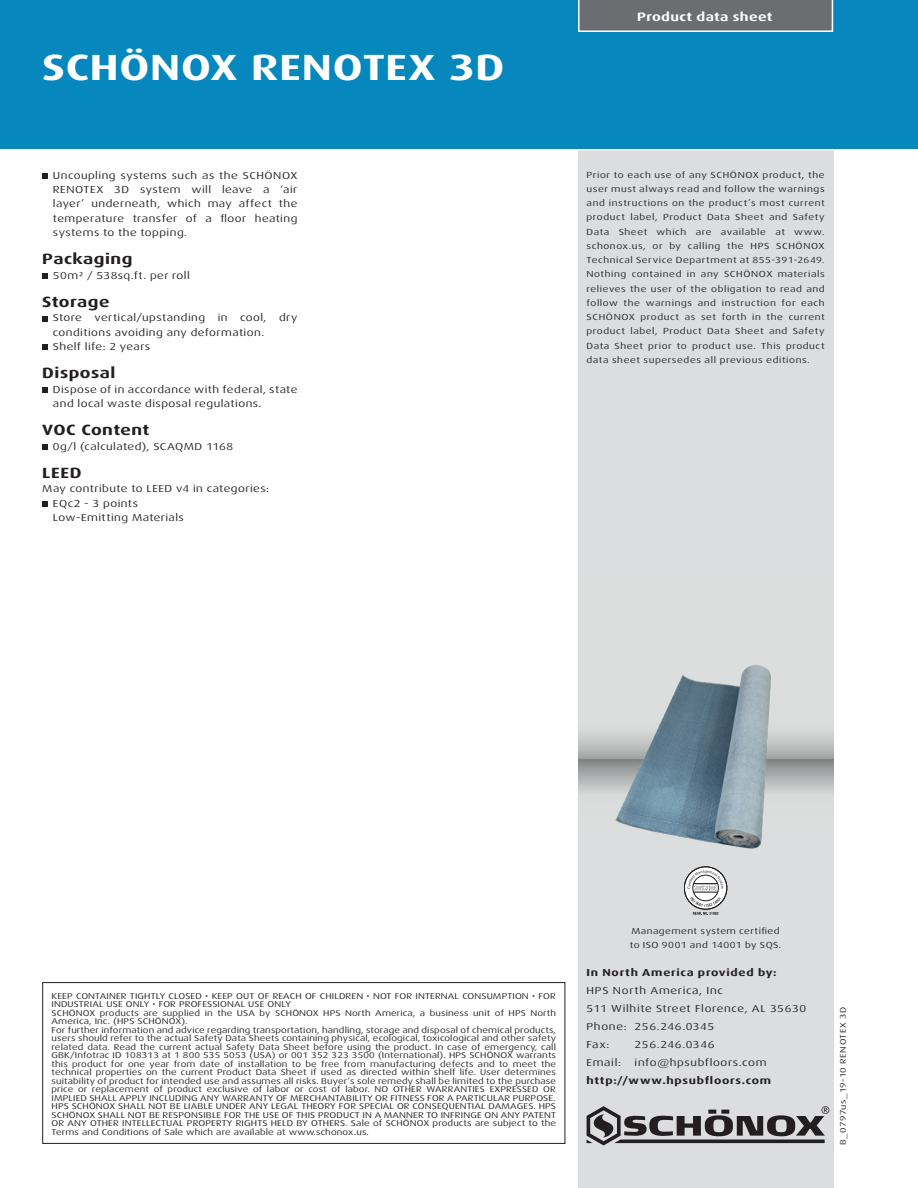
<style>
.page{position:relative;width:918px;height:1188px;background:#fff}
.page>*{position:absolute;margin:0;border:0;box-sizing:border-box;transform-origin:0 0}
.t1{font:700 36.45px "Dax Wide";letter-spacing:.015em;color:#fff;scale:1.11 1}
.t2{font:700 14.85px "Dax Wide";letter-spacing:.03em;color:#231f20;scale:1.11 1}
.t3{font:700 12.15px "Dax Wide";letter-spacing:.03em;color:#fff;scale:1.11 1}
.t4{font:10.2px/14.2px "Dax Wide";letter-spacing:.04em;color:#231f20;scale:1.11 1}
.t5{font:10.2px/18px "Dax Wide";letter-spacing:.06em;color:#231f20;scale:1.11 1}
.t6{font:700 10.2px "Dax Wide";letter-spacing:.065em;color:#231f20;scale:1.11 1}
.t7{font:8.7px/14.2px "Dax Wide";letter-spacing:.055em;color:#231f20;text-align:justify;scale:1.11 1}
.t8{font:8.4px/8.6px "Dax Wide";letter-spacing:.015em;color:#231f20;scale:1.11 1}
.t9{font:8.1px "Dax Wide";letter-spacing:.055em;color:#231f20;scale:1.11 1}
</style>
<div class="page">
<div style="left:578px;top:149px;width:255px;height:1039px;background:#dcdddf"></div>
<svg style="left:587px;top:1106px;width:242px;height:39px"></svg>
<hr style="left:0;top:147px;width:918px;height:3px;background:#fff">
<div style="left:0;top:0;width:918px;height:149px;background:#0688be"></div>
<svg style="left:578px;top:733px;width:255px;height:60px;background:#b2b4b4"></svg>
<svg style="left:578px;top:0;width:255px;height:32px;background:#747578"></svg>
<svg style="left:42px;top:173px;width:6px;height:6px"></svg>
<svg style="left:42px;top:273px;width:6px;height:6px"></svg>
<svg style="left:42px;top:316px;width:6px;height:5px"></svg>
<svg style="left:42px;top:344px;width:6px;height:6px"></svg>
<svg style="left:42px;top:387px;width:6px;height:6px"></svg>
<svg style="left:42px;top:444px;width:6px;height:6px"></svg>
<svg style="left:42px;top:501px;width:6px;height:6px"></svg>
<div style="left:42px;top:982px;width:523px;height:162px;border:1px solid #231f20"></div>
<svg style="left:684px;top:867px;width:43px;height:48px"></svg>
<img style="left:613px;top:664px;width:164px;height:185px">
<h1 class="t1" style="left:42px;top:46px;width:418px">SCHÖNOX RENOTEX 3D</h1>
<p class="t4" style="left:53px;top:168px;width:222px;text-align:justify">Uncoupling systems such as the SCHÖNOX RENOTEX 3D system will leave a ‘air layer’ underneath, which may affect the temperature transfer of a floor heating systems to the topping.</p>
<h2 class="t2" style="left:42px;top:251px;width:83px">Packaging</h2>
<p class="t4" style="left:53px;top:268px;width:125px">50m² / 538sq.ft. per roll</p>
<h2 class="t2" style="left:42px;top:293px;width:62px">Storage</h2>
<p class="t4" style="left:53px;top:311px;width:222px">Store vertical/upstanding in cool, dry conditions avoiding any deformation.<br>Shelf life: 2 years</p>
<h2 class="t2" style="left:42px;top:365px;width:67px">Disposal</h2>
<p class="t4" style="left:53px;top:382px;width:222px">Dispose of in accordance with federal, state and local waste disposal regulations.</p>
<h2 class="t2" style="left:42px;top:422px;width:98px">VOC Content</h2>
<p class="t4" style="left:53px;top:439px;width:164px">0g/l (calculated), SCAQMD 1168</p>
<h2 class="t2" style="left:42px;top:464px;width:37px">LEED</h2>
<p class="t4" style="left:53px;top:482px;width:196px;text-indent:-11px">May contribute to LEED v4 in categories:<br>EQc2 - 3 points<br>Low-Emitting Materials</p>
<h3 class="t3" style="left:637px;top:10px;width:123px">Product data sheet</h3>
<p class="t7" style="left:587px;top:168px;width:216px">Prior to each use of any SCHÖNOX product, the user must always read and follow the warnings and instructions on the product’s most current product label, Product Data Sheet and Safety Data Sheet which are available at www. schonox.us, or by calling the HPS SCHÖNOX Technical Service Department at 855-391-2649.<br>Nothing contained in any SCHÖNOX materials relieves the user of the obligation to read and follow the warnings and instruction for each SCHÖNOX product as set forth in the current product label, Product Data Sheet and Safety Data Sheet prior to product use. This product data sheet supersedes all previous editions.</p>
<p class="t8" style="left:52px;top:992px;width:456px">KEEP CONTAINER TIGHTLY CLOSED • KEEP OUT OF REACH OF CHILDREN • NOT FOR INTERNAL CONSUMPTION • FOR INDUSTRIAL USE ONLY • FOR PROFESSIONAL USE ONLY<br>SCHÖNOX products are supplied in the USA by SCHÖNOX HPS North America, a business unit of HPS North America, Inc. (HPS SCHÖNOX).<br>For further information and advice regarding transportation, handling, storage and disposal of chemical products, users should refer to the actual Safety Data Sheets containing physical, ecological, toxicological and other safety related data. Read the current actual Safety Data Sheet before using the product. In case of emergency, call GBK/Infotrac ID 108313 at 1 800 535 5053 (USA) or 001 352 323 3500 (International). HPS SCHÖNOX warrants this product for one year from date of installation to be free from manufacturing defects and to meet the technical properties on the current Product Data Sheet if used as directed within shelf life. User determines suitability of product for intended use and assumes all risks. Buyer’s sole remedy shall be limited to the purchase price or replacement of product exclusive of labor or cost of labor. NO OTHER WARRANTIES EXPRESSED OR IMPLIED SHALL APPLY INCLUDING ANY WARRANTY OF MERCHANTABILITY OR FITNESS FOR A PARTICULAR PURPOSE.<br>HPS SCHÖNOX SHALL NOT BE LIABLE UNDER ANY LEGAL THEORY FOR SPECIAL OR CONSEQUENTIAL DAMAGES. HPS SCHÖNOX SHALL NOT BE RESPONSIBLE FOR THE USE OF THIS PRODUCT IN A MANNER TO INFRINGE ON ANY PATENT OR ANY OTHER INTELLECTUAL PROPERTY RIGHTS HELD BY OTHERS. Sale of SCHÖNOX products are subject to the Terms and Conditions of Sale which are available at www.schonox.us.</p>
<p class="t7" style="left:630px;top:924px;width:138px">Management system certified to ISO 9001 and 14001 by SQS.</p>
<p class="t6" style="left:587px;top:967px;width:173px">In North America provided by:</p>
<p class="t5" style="left:587px;top:982px;width:199px">HPS North America, Inc<br>511 Wilhite Street Florence, AL 35630<br>Phone: 256.246.0345<br>Fax:</p>
<p class="t4" style="left:635px;top:1038px;width:74px">256.246.0346</p>
<p class="t4" style="left:587px;top:1056px;width:33px">Email:</p>
<p class="t5" style="left:635px;top:1054px;width:120px">info@hpsubfloors.com</p>
<p class="t6" style="left:587px;top:1075px;width:168px">http://www.hpsubfloors.com</p>
<p class="t9" style="left:839px;top:1145px;width:127px;rotate:-90deg">B_0797us_19-10 RENOTEX 3D</p>
</div>
